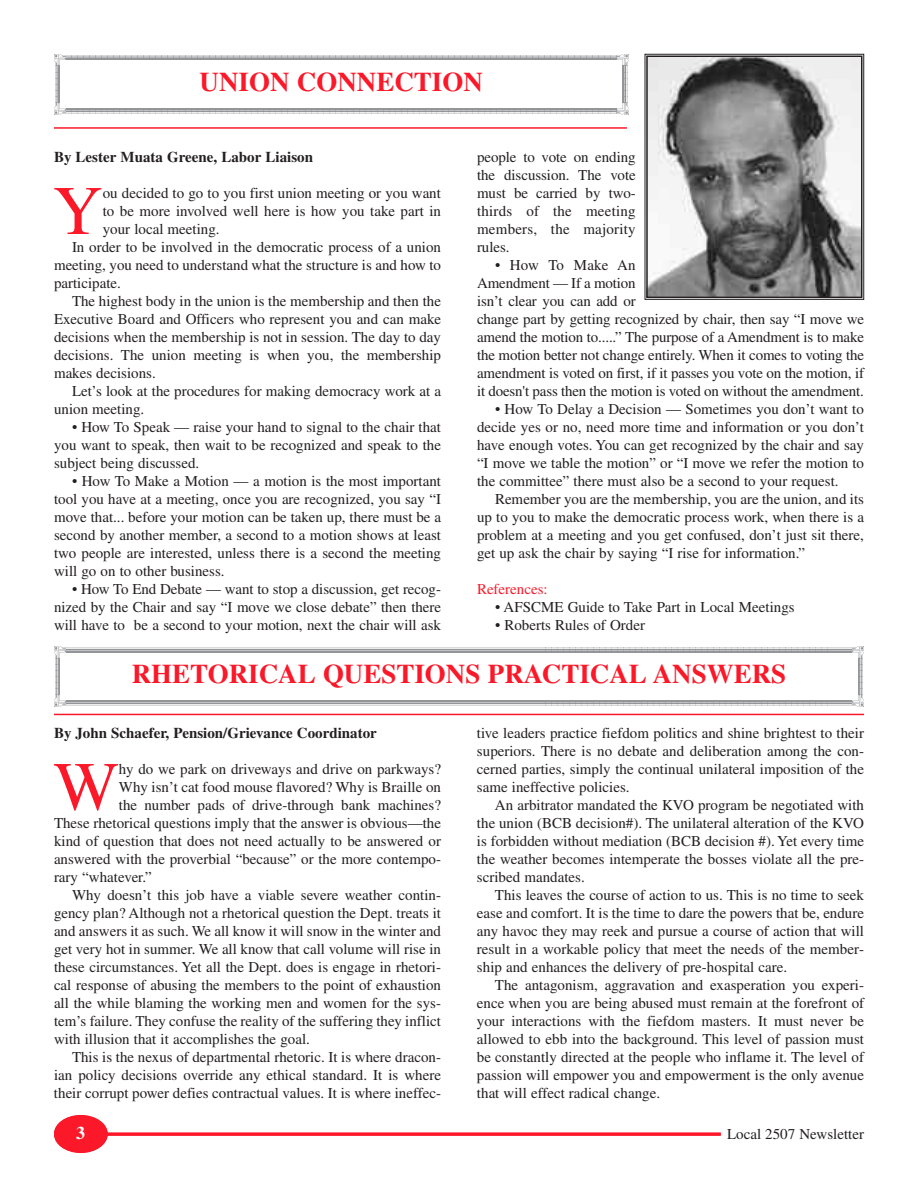
<style>
.page{position:relative;width:918px;height:1188px;background:#fff}
.page>*{position:absolute;margin:0;border:0;box-sizing:border-box;transform-origin:0 0}
.t1{font:69.3px "Times";color:#fb1829}
.t2{font:700 27px "Times";color:#fb1829}
.t3{font:700 18px "Times";color:#fff}
.t4{font:15px/18px "Times";color:#231f20;text-align:justify}
.t5{font:700 15px "Times";color:#231f20}
.t6{font:15px "Times";color:#fb1829}
</style>
<div class="page">
<div style="left:54px;top:1115px;width:54px;height:38px;background:#fb1829;border-radius:50%"></div>
<svg style="left:108px;top:1132px;width:613px;height:4px;background:#fb3443"></svg>
<svg style="left:54px;top:54px;width:574px;height:61px"></svg>
<hr style="left:54px;top:127px;width:573px;height:2px;background:#fb1829">
<img style="left:649px;top:59px;width:210px;height:236px">
<div style="left:645px;top:54px;width:219px;height:246px;border:1px solid #231f20"></div>
<div style="left:646px;top:56px;width:216px;height:242px;border:2px solid #231f20"></div>
<svg style="left:54px;top:647px;width:810px;height:59px"></svg>
<hr style="left:54px;top:714px;width:810px;height:1px;background:#fb1829">
<h2 class="t2" style="left:200px;top:67px;width:285px">UNION CONNECTION</h2>
<p class="t5" style="left:54px;top:148px;width:261px">By Lester Muata Greene, Labor Liaison</p>
<h1 class="t1" style="left:53px;top:187px;width:52px">Y</h1>
<p class="t4" style="left:103px;top:185px;width:340px">ou decided to go to you first union meeting or you want</p>
<p class="t4" style="left:103px;top:203px;width:340px">to be more involved well here is how you take part in</p>
<p class="t4" style="left:103px;top:221px;width:118px">your local meeting.</p>
<p class="t4" style="left:72px;top:239px;width:371px">In order to be involved in the democratic process of a union</p>
<p class="t4" style="left:54px;top:257px;width:389px">meeting, you need to understand what the structure is and how to</p>
<p class="t4" style="left:54px;top:275px;width:69px">participate.</p>
<p class="t4" style="left:72px;top:293px;width:371px">The highest body in the union is the membership and then the</p>
<p class="t4" style="left:54px;top:311px;width:389px">Executive Board and Officers who represent you and can make</p>
<p class="t4" style="left:54px;top:329px;width:389px">decisions when the membership is not in session. The day to day</p>
<p class="t4" style="left:54px;top:347px;width:389px">decisions. The union meeting is when you, the membership</p>
<p class="t4" style="left:54px;top:365px;width:103px">makes decisions.</p>
<p class="t4" style="left:72px;top:383px;width:371px">Let’s look at the procedures for making democracy work at a</p>
<p class="t4" style="left:54px;top:401px;width:92px">union meeting.</p>
<p class="t4" style="left:54px;top:419px;width:389px;text-indent:18px">• How To Speak — raise your hand to signal to the chair that you want to speak, then wait to be recognized and speak to the subject being discussed.</p>
<p class="t4" style="left:54px;top:473px;width:389px;text-indent:18px">• How To Make a Motion — a motion is the most important tool you have at a meeting, once you are recognized, you say “I move that... before your motion can be taken up, there must be a second by another member, a second to a motion shows at least two people are interested, unless there is a second the meeting will go on to other business.</p>
<p class="t4" style="left:54px;top:581px;width:389px;text-indent:18px">• How To End Debate — want to stop a discussion, get recog&shy;nized by the Chair and say “I move we close debate” then there will have to be a second to your motion, next the chair will ask</p>
<p class="t4" style="left:477px;top:149px;width:160px">people to vote on ending the discussion. The vote must be carried by two&shy;thirds of the meeting members, the majority rules.</p>
<p class="t4" style="left:477px;top:257px;width:389px;text-align:left;text-indent:18px">• How To Make An<br>Amendment — If a motion<br>isn’t clear you can add or<br>change part by getting recognized by chair, then say “I move we amend the motion to.....” The purpose of a Amendment is to make the motion better not change entirely. When it comes to voting the amendment is voted on first, if it passes you vote on the motion, if it doesn't pass then the motion is voted on without the amendment.</p>
<p class="t4" style="left:477px;top:401px;width:389px;text-indent:18px">• How To Delay a Decision — Sometimes you don’t want to decide yes or no, need more time and information or you don’t have enough votes. You can get recognized by the chair and say “I move we table the motion” or “I move we refer the motion to the committee” there must also be a second to your request.</p>
<p class="t4" style="left:477px;top:491px;width:389px;text-indent:18px">Remember you are the membership, you are the union, and its up to you to make the democratic process work, when there is a problem at a meeting and you get confused, don’t just sit there, get up ask the chair by saying “I rise for information.”</p>
<p class="t6" style="left:477px;top:584px;width:72px">References:</p>
<p class="t4" style="left:495px;top:599px;width:301px">• AFSCME Guide to Take Part in Local Meetings</p>
<p class="t4" style="left:495px;top:617px;width:152px">• Roberts Rules of Order</p>
<h2 class="t2" style="left:132px;top:659px;width:656px">RHETORICAL QUESTIONS PRACTICAL ANSWERS</h2>
<p class="t5" style="left:54px;top:724px;width:324px">By John Schaefer, Pension/Grievance Coordinator</p>
<h1 class="t1" style="left:54px;top:763px;width:67px">W</h1>
<p class="t4" style="left:119px;top:761px;width:324px">hy do we park on driveways and drive on parkways?</p>
<p class="t4" style="left:119px;top:779px;width:324px">Why isn’t cat food mouse flavored? Why is Braille on</p>
<p class="t4" style="left:119px;top:797px;width:324px">the number pads of drive-through bank machines?</p>
<p class="t4" style="left:54px;top:815px;width:389px">These rhetorical questions imply that the answer is obvious—the</p>
<p class="t4" style="left:54px;top:833px;width:389px">kind of question that does not need actually to be answered or</p>
<p class="t4" style="left:54px;top:851px;width:389px">answered with the proverbial “because” or the more contempo-</p>
<p class="t4" style="left:54px;top:869px;width:99px">rary “whatever.”</p>
<p class="t4" style="left:72px;top:887px;width:371px">Why doesn’t this job have a viable severe weather contin-</p>
<p class="t4" style="left:54px;top:905px;width:389px">gency plan? Although not a rhetorical question the Dept. treats it</p>
<p class="t4" style="left:54px;top:923px;width:389px">and answers it as such. We all know it will snow in the winter and</p>
<p class="t4" style="left:54px;top:941px;width:389px">get very hot in summer. We all know that call volume will rise in</p>
<p class="t4" style="left:54px;top:959px;width:389px">these circumstances. Yet all the Dept. does is engage in rhetori-</p>
<p class="t4" style="left:54px;top:977px;width:389px">cal response of abusing the members to the point of exhaustion</p>
<p class="t4" style="left:54px;top:995px;width:389px">all the while blaming the working men and women for the sys-</p>
<p class="t4" style="left:54px;top:1013px;width:389px">tem’s failure. They confuse the reality of the suffering they inflict</p>
<p class="t4" style="left:54px;top:1031px;width:258px">with illusion that it accomplishes the goal.</p>
<p class="t4" style="left:72px;top:1049px;width:371px">This is the nexus of departmental rhetoric. It is where dracon-</p>
<p class="t4" style="left:54px;top:1067px;width:389px">ian policy decisions override any ethical standard. It is where</p>
<p class="t4" style="left:54px;top:1085px;width:389px">their corrupt power defies contractual values. It is where ineffec-</p>
<p class="t4" style="left:477px;top:725px;width:389px">tive leaders practice fiefdom politics and shine brightest to their superiors. There is no debate and deliberation among the con&shy;cerned parties, simply the continual unilateral imposition of the same ineffective policies.</p>
<p class="t4" style="left:477px;top:797px;width:389px;text-indent:18px">An arbitrator mandated the KVO program be negotiated with the union (BCB decision#). The unilateral alteration of the KVO is forbidden without mediation (BCB decision #). Yet every time the weather becomes intemperate the bosses violate all the pre&shy;scribed mandates.</p>
<p class="t4" style="left:477px;top:887px;width:389px;text-indent:18px">This leaves the course of action to us. This is no time to seek ease and comfort. It is the time to dare the powers that be, endure any havoc they may reek and pursue a course of action that will result in a workable policy that meet the needs of the member&shy;ship and enhances the delivery of pre-hospital care.</p>
<p class="t4" style="left:477px;top:977px;width:389px;text-indent:18px">The antagonism, aggravation and exasperation you experi&shy;ence when you are being abused must remain at the forefront of your interactions with the fiefdom masters. It must never be allowed to ebb into the background. This level of passion must be constantly directed at the people who inflame it. The level of passion will empower you and empowerment is the only avenue that will effect radical change.</p>
<p class="t3" style="left:76px;top:1122px;width:10px">3</p>
<p class="t4" style="left:727px;top:1127px;width:139px">Local 2507 Newsletter</p>
</div>
